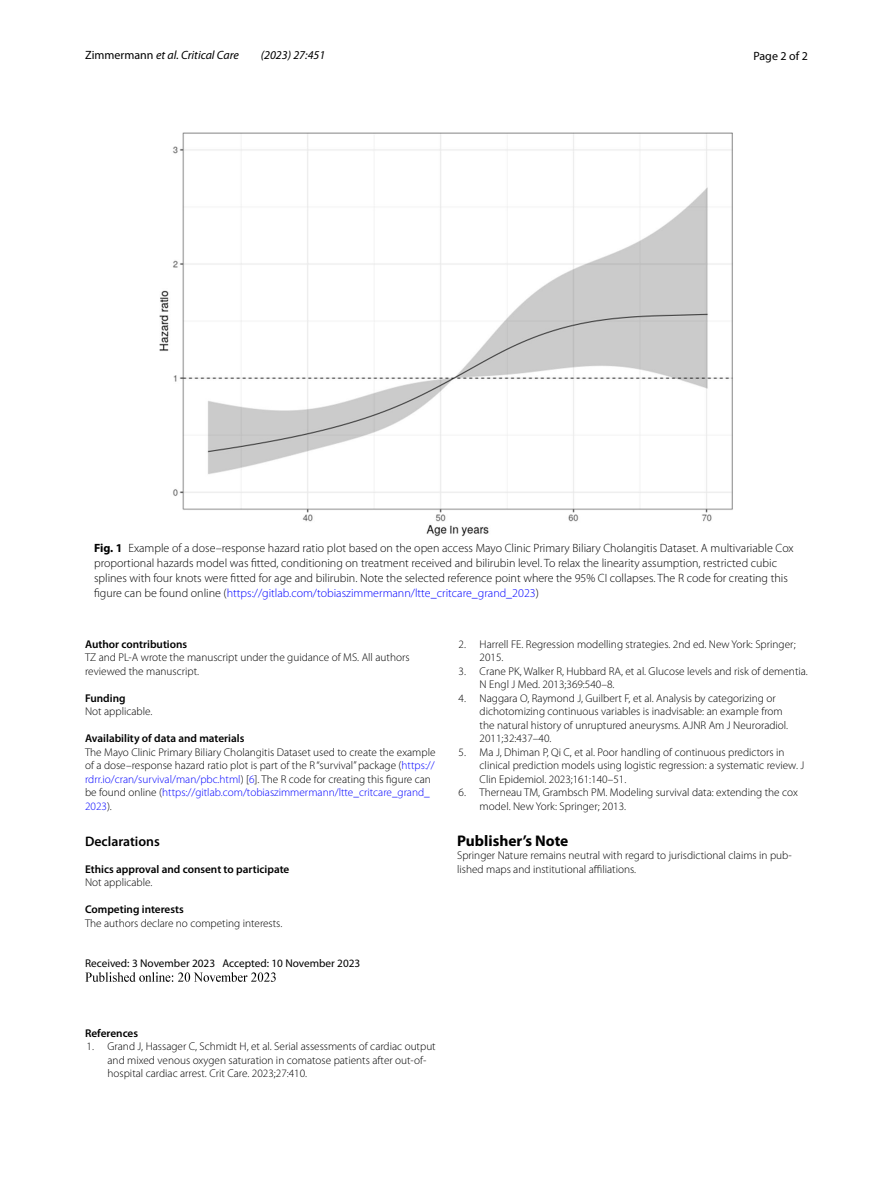
<style>
.page{position:relative;width:893px;height:1187px;background:#fff}
.page>*{position:absolute;margin:0;border:0;box-sizing:border-box;transform-origin:0 0}
.t1{font:700 15.45px "Myriad Pro";color:#000}
.t2{font:600 13.8px "Myriad Pro";color:#000}
.t3{font:300 12px/15px "Myriad Pro";color:#000}
.t4{font:italic 12px "Myriad Pro";color:#000}
.t5{font:12px "Myriad Pro";color:#000}
.t6{font:300 11.25px/13.5px "Myriad Pro";color:#000}
.t7{font:600 11.25px "Myriad Pro";color:#000}
.t8{font:11.25px "Myriad Pro";color:#000}
.s1{font-style:normal}
.s2{font-weight:700}
.s3{color:#00f}
</style>
<div class="page">
<img style="left:85px;top:972px;width:191px;height:10px">
<img style="left:159px;top:133px;width:574px;height:403px">
<p class="t4" style="left:85px;top:48px;width:155px"><span class="s1">Zimmermann</span> et al. Critical Care</p>
<p class="t4" style="left:261px;top:48px;width:66px">(2023) 27:451</p>
<p class="t5" style="left:753px;top:48px;width:56px">Page 2 of 2</p>
<p class="t3" style="left:94px;top:540px;width:701px"><span class="s2">Fig. 1</span> Example of a dose–response hazard ratio plot based on the open access Mayo Clinic Primary Biliary Cholangitis Dataset. A multivariable Cox proportional hazards model was fitted, conditioning on treatment received and bilirubin level. To relax the linearity assumption, restricted cubic splines with four knots were fitted for age and bilirubin. Note the selected reference point where the 95% CI collapses. The R code for creating this figure can be found online (<span class="s3">https://gitlab.com/tobiaszimmermann/ltte_critcare_grand_2023</span>)</p>
<p class="t7" style="left:85px;top:636px;width:104px">Author contributions</p>
<p class="t6" style="left:85px;top:651px;width:326px">TZ and PL-A wrote the manuscript under the guidance of MS. All authors reviewed the manuscript.</p>
<p class="t7" style="left:85px;top:690px;width:42px">Funding</p>
<p class="t6" style="left:85px;top:705px;width:69px">Not applicable.</p>
<p class="t7" style="left:85px;top:731px;width:161px">Availability of data and materials</p>
<p class="t6" style="left:85px;top:745px;width:352px">The Mayo Clinic Primary Biliary Cholangitis Dataset used to create the example of a dose–response hazard ratio plot is part of the R “survival” package (<span class="s3">https:// rdrr.io/cran/survival/man/pbc.html</span>) [<span class="s3">6</span>]. The R code for creating this figure can be found online (<span class="s3">https://gitlab.com/tobiaszimmermann/ltte_critcare_grand_ 2023</span>).</p>
<p class="t2" style="left:85px;top:832px;width:76px">Declarations</p>
<p class="t7" style="left:85px;top:861px;width:206px">Ethics approval and consent to participate</p>
<p class="t6" style="left:85px;top:876px;width:69px">Not applicable.</p>
<p class="t7" style="left:85px;top:902px;width:100px">Competing interests</p>
<p class="t6" style="left:85px;top:916px;width:199px">The authors declare no competing interests.</p>
<p class="t8" style="left:85px;top:956px;width:277px">Received: 3 November 2023 Accepted: 10 November 2023</p>
<p class="t6" style="left:480px;top:637px;width:317px;text-indent:-21px">2. Harrell FE. Regression modelling strategies. 2nd ed. New York: Springer;<br>2015.</p>
<p class="t6" style="left:480px;top:664px;width:330px;text-indent:-21px">3. Crane PK, Walker R, Hubbard RA, et al. Glucose levels and risk of dementia.<br>N Engl J Med. 2013;369:540–8.</p>
<p class="t6" style="left:480px;top:691px;width:310px;text-indent:-21px">4. Naggara O, Raymond J, Guilbert F, et al. Analysis by categorizing or dichotomizing continuous variables is inadvisable: an example from the natural history of unruptured aneurysms. AJNR Am J Neuroradiol.<br>2011;32:437–40.</p>
<p class="t6" style="left:480px;top:745px;width:326px;text-indent:-21px">5. Ma J, Dhiman P, Qi C, et al. Poor handling of continuous predictors in clinical prediction models using logistic regression: a systematic review. J<br>Clin Epidemiol. 2023;161:140–51.</p>
<p class="t6" style="left:480px;top:786px;width:320px;text-indent:-21px">6. Therneau TM, Grambsch PM. Modeling survival data: extending the cox model. New York: Springer; 2013.</p>
<h1 class="t1" style="left:457px;top:830px;width:113px">Publisher’s Note</h1>
<p class="t6" style="left:457px;top:849px;width:336px">Springer Nature remains neutral with regard to jurisdictional claims in pub‑ lished maps and institutional affiliations.</p>
<p class="t7" style="left:85px;top:1025px;width:55px">References</p>
<p class="t6" style="left:108px;top:1039px;width:330px;text-indent:-21px">1. Grand J, Hassager C, Schmidt H, et al. Serial assessments of cardiac output and mixed venous oxygen saturation in comatose patients after out-of&shy;hospital cardiac arrest. Crit Care. 2023;27:410.</p>
</div>
